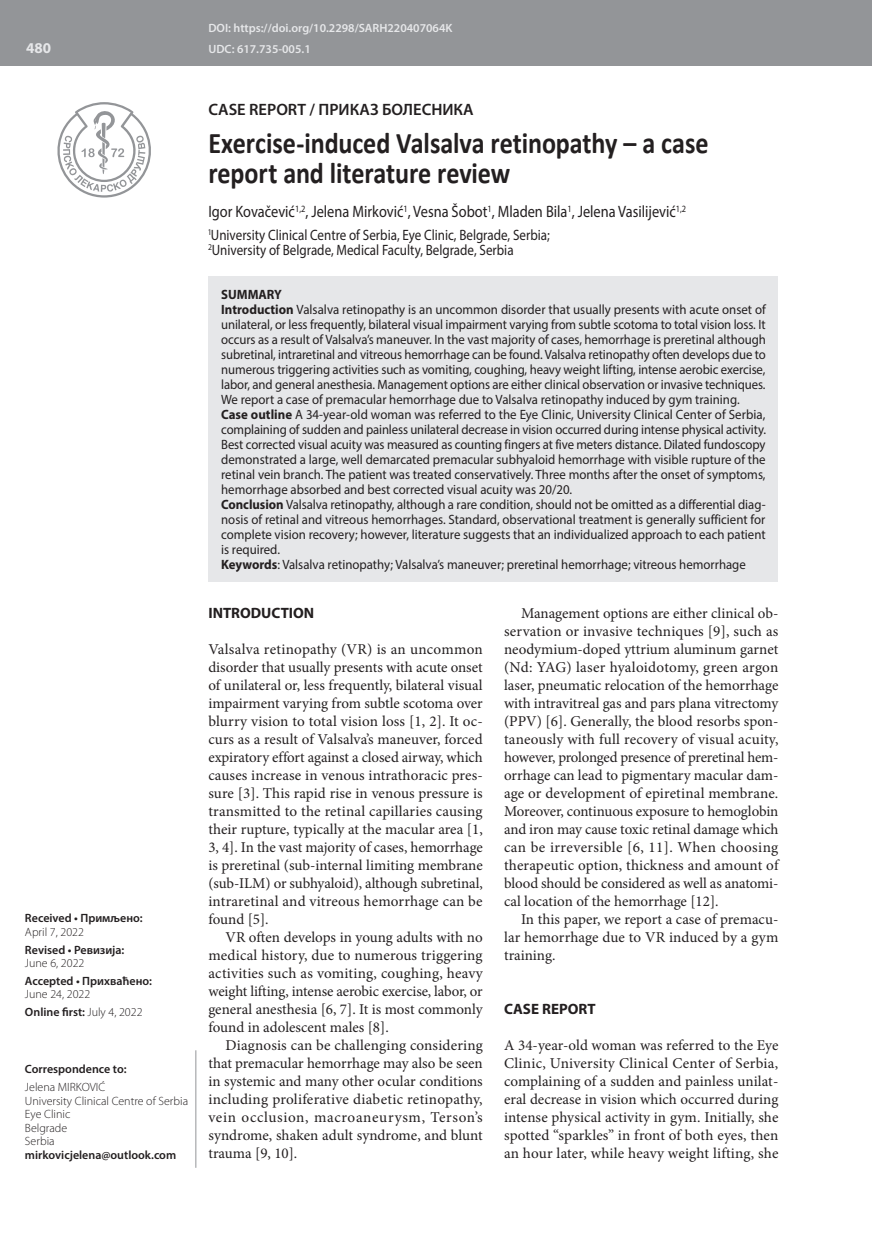
<style>
.page{position:relative;width:872px;height:1234px;background:#fff}
.page>*{position:absolute;margin:0;border:0;box-sizing:border-box;transform-origin:0 0}
.t1{font:700 30px/30px "Calibri";letter-spacing:-.005em;color:#231f20;scale:.87 1}
.t2{font:16.5px "Myriad Pro";color:#231f20;scale:.87 1}
.t3{font:600 16.5px "Myriad Pro";color:#231f20}
.t4{font:15px/18px "Minion Pro";color:#231f20;text-align:justify}
.t5{font:15px/15.8px "Myriad Pro";color:#231f20;scale:.87 1}
.t6{font:700 15px "Myriad Pro";color:#231f20}
.t7{font:700 15px "Myriad Pro";color:#e6e7e9}
.t8{font:13.5px/15px "Myriad Pro";letter-spacing:-.005em;color:#231f20;scale:.95 1}
.t9{font:300 12px/13.5px "Myriad Pro";color:#231f20}
.t10{font:600 12px "Myriad Pro";color:#231f20}
.t11{font:600 12px/21.3px "Myriad Pro";color:#e6e7e9}
.s1{font-weight:600}
.s2{font-weight:700}
</style>
<div class="page">
<div style="left:0;top:0;width:872px;height:66px;background:#939598"></div>
<svg style="left:57px;top:102px;width:94px;height:95px"></svg>
<hr style="left:196px;top:1050px;width:1px;height:117px;background:#939598">
<div style="left:208px;top:276px;width:570px;height:306px;background:#e6e7e9"></div>
<p class="t7" style="left:26px;top:38px;width:26px">480</p>
<p class="t10" style="left:25px;top:910px;width:119px">Received • Примљено:</p>
<p class="t9" style="left:25px;top:924px;width:60px">April 7, 2022</p>
<p class="t10" style="left:25px;top:941px;width:101px">Revised • Ревизија:</p>
<p class="t9" style="left:25px;top:956px;width:61px">June 6, 2022</p>
<p class="t10" style="left:25px;top:972px;width:129px">Accepted • Прихваћено:</p>
<p class="t9" style="left:25px;top:985px;width:119px;line-height:17.7px">June 24, 2022<br><span class="s1">Online first:</span> July 4, 2022</p>
<p class="t10" style="left:25px;top:1061px;width:103px">Correspondence to:</p>
<p class="t9" style="left:25px;top:1080px;width:165px">Jelena MIRKOVIĆ<br>University Clinical Centre of Serbia<br>Eye Clinic<br>Belgrade<br>Serbia</p>
<p class="t10" style="left:25px;top:1146px;width:153px">mirkovicjelena@outlook.com</p>
<p class="t11" style="left:208px;top:17px;width:245px">DOI: https://doi.org/10.2298/SARH220407064K<br>UDC: 617.735-005.1</p>
<p class="t3" style="left:208px;top:98px;width:267px">CASE REPORT / ПРИКАЗ БОЛЕСНИКА</p>
<h1 class="t1" style="left:208px;top:128px;width:576px">Exercise-induced Valsalva retinopathy – a case report and literature review</h1>
<p class="t2" style="left:208px;top:202px;width:550px">Igor Kovačević<sup>1,2</sup>, Jelena Mirković<sup>1</sup>, Vesna Šobot<sup>1</sup>, Mladen Bila<sup>1</sup>, Jelena Vasilijević<sup>1,2</sup></p>
<p class="t5" style="left:208px;top:226px;width:394px"><sup>1</sup>University Clinical Centre of Serbia, Eye Clinic, Belgrade, Serbia;<br><sup>2</sup>University of Belgrade, Medical Faculty, Belgrade, Serbia</p>
<p class="t8" style="left:221px;top:287px;width:575px"><span class="s2">SUMMARY<br>Introduction</span> Valsalva retinopathy is an uncommon disorder that usually presents with acute onset of unilateral, or less frequently, bilateral visual impairment varying from subtle scotoma to total vision loss. It occurs as a result of Valsalva’s maneuver. In the vast majority of cases, hemorrhage is preretinal although subretinal, intraretinal and vitreous hemorrhage can be found. Valsalva retinopathy often develops due to numerous triggering activities such as vomiting, coughing, heavy weight lifting, intense aerobic exercise, labor, and general anesthesia. Management options are either clinical observation or invasive techniques.<br>We report a case of premacular hemorrhage due to Valsalva retinopathy induced by gym training.<br><span class="s2">Case outline</span> A 34-year-old woman was referred to the Eye Clinic, University Clinical Center of Serbia, complaining of sudden and painless unilateral decrease in vision occurred during intense physical activity.<br>Best corrected visual acuity was measured as counting fingers at five meters distance. Dilated fundoscopy demonstrated a large, well demarcated premacular subhyaloid hemorrhage with visible rupture of the retinal vein branch. The patient was treated conservatively. Three months after the onset of symptoms, hemorrhage absorbed and best corrected visual acuity was 20/20.<br><span class="s2">Conclusion</span> Valsalva retinopathy, although a rare condition, should not be omitted as a differential diag&shy;nosis of retinal and vitreous hemorrhages. Standard, observational treatment is generally sufficient for complete vision recovery; however, literature suggests that an individualized approach to each patient is required.<br><span class="s2">Keywords</span>: Valsalva retinopathy; Valsalva’s maneuver; preretinal hemorrhage; vitreous hemorrhage</p>
<p class="t6" style="left:208px;top:603px;width:107px">INTRODUCTION</p>
<p class="t4" style="left:208px;top:640px;width:276px">Valsalva retinopathy (VR) is an uncommon disorder that usually presents with acute onset of unilateral or, less frequently, bilateral visual impairment varying from subtle scotoma over blurry vision to total vision loss [1, 2]. It oc&shy;curs as a result of Valsalva’s maneuver, forced expiratory effort against a closed airway, which causes increase in venous intrathoracic pres&shy;sure [3]. This rapid rise in venous pressure is transmitted to the retinal capillaries causing their rupture, typically at the macular area [1, 3, 4]. In the vast majority of cases, hemorrhage is preretinal (sub-internal limiting membrane (sub-ILM) or subhyaloid), although subretinal, intraretinal and vitreous hemorrhage can be found [5].</p>
<p class="t4" style="left:208px;top:928px;width:276px;text-indent:17px">VR often develops in young adults with no medical history, due to numerous triggering activities such as vomiting, coughing, heavy weight lifting, intense aerobic exercise, labor, or general anesthesia [6, 7]. It is most commonly found in adolescent males [8].</p>
<p class="t4" style="left:208px;top:1036px;width:276px;text-indent:17px">Diagnosis can be challenging considering that premacular hemorrhage may also be seen in systemic and many other ocular conditions including proliferative diabetic retinopathy, vein occlusion, macroaneurysm, Terson’s syndrome, shaken adult syndrome, and blunt trauma [9, 10].</p>
<p class="t4" style="left:504px;top:604px;width:276px;text-indent:17px">Management options are either clinical ob&shy;servation or invasive techniques [9], such as neodymium-doped yttrium aluminum garnet (Nd: YAG) laser hyaloidotomy, green argon laser, pneumatic relocation of the hemorrhage with intravitreal gas and pars plana vitrectomy (PPV) [6]. Generally, the blood resorbs spon&shy;taneously with full recovery of visual acuity, however, prolonged presence of preretinal hem&shy;orrhage can lead to pigmentary macular dam&shy;age or development of epiretinal membrane.<br>Moreover, continuous exposure to hemoglobin and iron may cause toxic retinal damage which can be irreversible [6, 11]. When choosing therapeutic option, thickness and amount of blood should be considered as well as anatomi&shy;cal location of the hemorrhage [12].</p>
<p class="t4" style="left:504px;top:910px;width:276px;text-indent:17px">In this paper, we report a case of premacu&shy;lar hemorrhage due to VR induced by a gym training.</p>
<p class="t6" style="left:504px;top:999px;width:93px">CASE REPORT</p>
<p class="t4" style="left:504px;top:1036px;width:276px">A 34-year-old woman was referred to the Eye Clinic, University Clinical Center of Serbia, complaining of a sudden and painless unilat&shy;eral decrease in vision which occurred during intense physical activity in gym. Initially, she spotted “sparkles” in front of both eyes, then an hour later, while heavy weight lifting, she</p>
</div>
